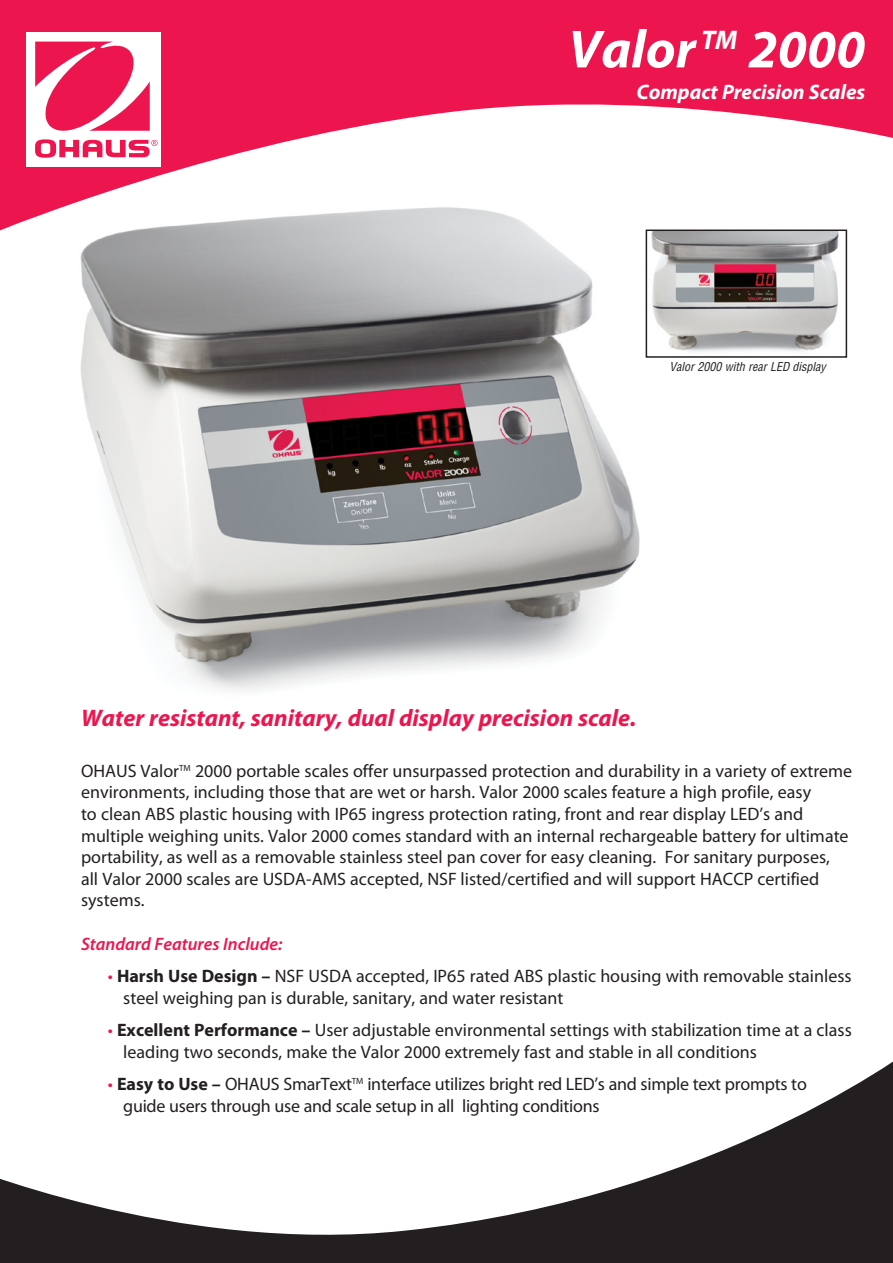
<style>
.page{position:relative;width:893px;height:1263px;background:#fff}
.page>*{position:absolute;margin:0;border:0;box-sizing:border-box;transform-origin:0 0}
.Cover_Product_Name{font:italic 700 54px "Myriad Pro";color:#fff}
.t1{font:italic 700 24px "Myriad Pro";color:#ed154e}
.t2{font:italic 700 21px "Myriad Pro";color:#fff}
.t3{font:18px/21.6px "Myriad Pro";color:#231f20}
.t4{font:italic 600 18px "Myriad Pro";color:#ed154e}
.t5{font:italic condensed 12px "Helvetica";color:#231f20}
.s1{color:#ed154e}
.s2{font-weight:700}
</style>
<div class="page">
<img style="left:80px;top:247px;width:566px;height:444px">
<svg style="left:0;top:0;width:893px;height:247px;fill:#ed154e"></svg>
<div style="left:26px;top:32px;width:135px;height:135px;background:#fff"></div>
<svg style="left:35px;top:42px;width:123px;height:116px"></svg>
<svg style="left:0;top:1061px;width:893px;height:202px"></svg>
<img style="left:649px;top:233px;width:195px;height:119px">
<div style="left:646px;top:230px;width:201px;height:128px;border:2px solid #231f20"></div>
<p class="Cover_Product_Name" style="left:568px;top:14px;width:298px">Valor <sup>TM</sup> 2000</p>
<p class="t2" style="left:636px;top:79px;width:230px">Compact Precision Scales</p>
<p class="t5" style="left:670px;top:359px;width:158px">Valor 2000 with rear LED display</p>
<p class="t1" style="left:81px;top:703px;width:557px">Water resistant, sanitary, dual display precision scale.</p>
<p class="t3" style="left:81px;top:760px;width:773px">OHAUS Valor<sup>TM</sup> 2000 portable scales offer unsurpassed protection and durability in a variety of extreme environments, including those that are wet or harsh. Valor 2000 scales feature a high profile, easy<br>to clean ABS plastic housing with IP65 ingress protection rating, front and rear display LED’s and multiple weighing units. Valor 2000 comes standard with an internal rechargeable battery for ultimate portability, as well as a removable stainless steel pan cover for easy cleaning. For sanitary purposes,<br>all Valor 2000 scales are USDA-AMS accepted, NSF listed/certified and will support HACCP certified systems.</p>
<p class="t4" style="left:81px;top:932px;width:203px">Standard Features Include:</p>
<p class="t3" style="left:123px;top:965px;width:730px;text-indent:-15px"><span class="s1">•</span> <span class="s2">Harsh Use Design –</span> NSF USDA accepted, IP65 rated ABS plastic housing with removable stainless steel weighing pan is durable, sanitary, and water resistant</p>
<p class="t3" style="left:123px;top:1019px;width:730px;text-indent:-15px"><span class="s1">•</span> <span class="s2">Excellent Performance –</span> User adjustable environmental settings with stabilization time at a class leading two seconds, make the Valor 2000 extremely fast and stable in all conditions</p>
<p class="t3" style="left:123px;top:1073px;width:685px;text-indent:-15px"><span class="s1">•</span> <span class="s2">Easy to Use –</span> OHAUS SmarText<sup>TM</sup> interface utilizes bright red LED’s and simple text prompts to guide users through use and scale setup in all lighting conditions</p>
</div>
